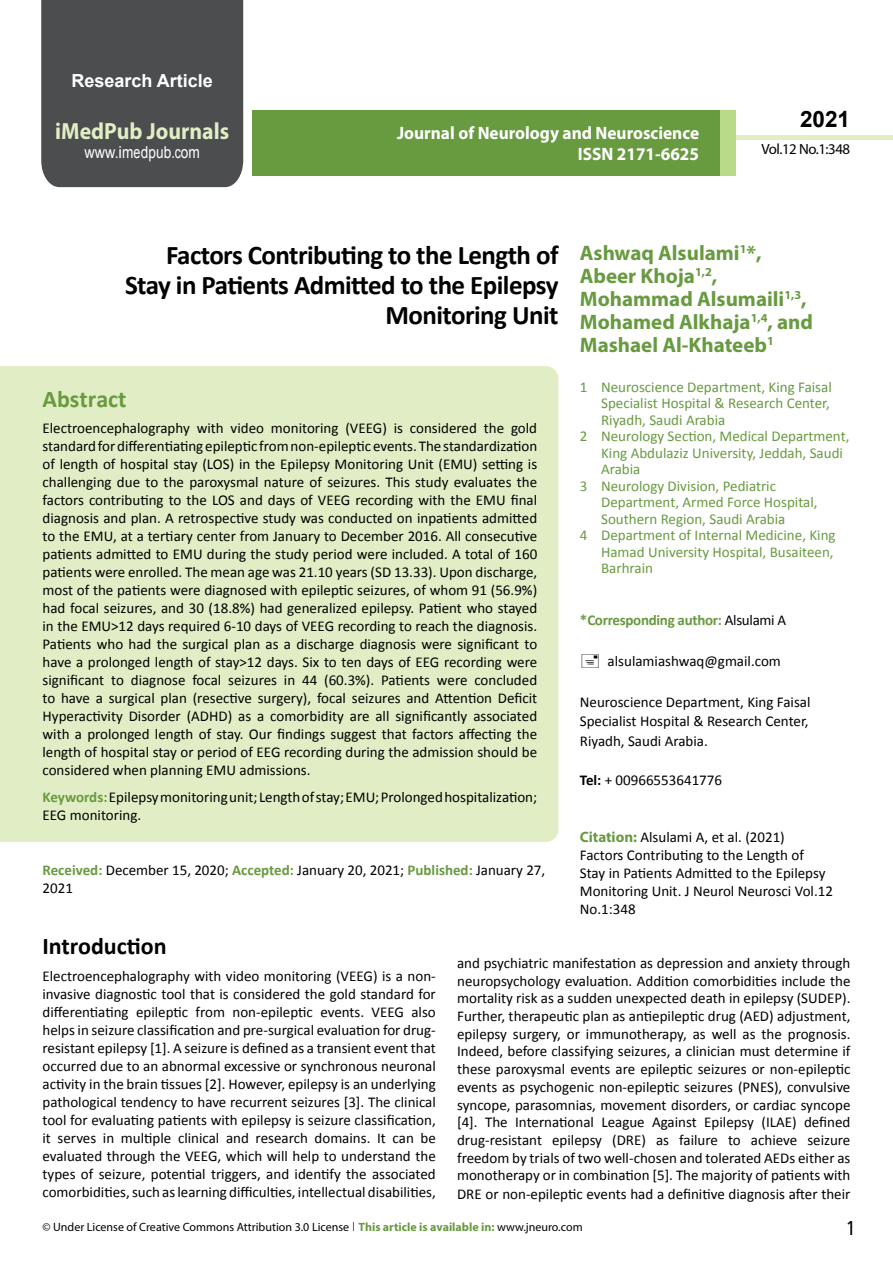
<style>
.page{position:relative;width:893px;height:1263px;background:#fff}
.page>*{position:absolute;margin:0;border:0;box-sizing:border-box;transform-origin:0 0}
.t1{font:700 27px/29.7px "Calibri";letter-spacing:-.02em;color:#000;text-align:right}
.t2{font:25.5px "Tunga";color:#000}
.t3{font:700 24px "Calibri";color:#000}
.t4{font:700 24px "Calibri";color:#689a40}
.t5{font:700 23.4px "Myriad Pro";color:#e1eec5;scale:.93 1}
.t6{font:700 22.5px "Arial";color:#000}
.t7{font:700 21px/23.1px "Myriad Pro";color:#689a40}
.t8{font:700 18px/21.6px "Myriad Pro";color:#fff;text-align:right;scale:.96 1}
.t9{font:700 18px "Arial";color:#fff}
.t10{font:16.5px "Arial";letter-spacing:.005em;color:#fff;scale:.87 1}
.t11{font:15px/18px "Calibri";color:#000;text-align:justify}
.t12{font:15px "Calibri";color:#689a40}
.t13{font:700 15px "Calibri";letter-spacing:-.02em;color:#689a40}
.t14{font:14.85px "Myriad Pro";letter-spacing:-.03em;color:#000}
.t15{font:12px "Myriad Pro";color:#000}
.s1{font-family:"Calibri"}
.s2{font-weight:700;color:#689a40}
.s3{font-weight:400;color:#000}
.s4{font-weight:700}
.s5{font-family:"Myriad Pro";font-weight:700;color:#689a40}
.s6{font-family:"Tunga"}
</style>
<div class="page">
<div style="left:736px;top:135px;width:157px;height:5px;background:#e1eec5"></div>
<div style="left:252px;top:110px;width:469px;height:66px;background:#689a40"></div>
<div style="left:720px;top:110px;width:16px;height:66px;background:#b9da89"></div>
<div style="left:41px;top:0;width:202px;height:187px;background:#4c4d4f"></div>
<div style="left:0;top:366px;width:558px;height:476px;background:#e1eec5"></div>
<p class="t9" style="left:72px;top:69px;width:143px">Research Article</p>
<h3 class="t5" style="left:55px;top:116px;width:188px">iMedPub Journals</h3>
<p class="t10" style="left:84px;top:142px;width:134px">www.imedpub<span class="s1">.</span>com</p>
<p class="t8" style="left:397px;top:121px;width:316px">Journal of Neurology and Neuroscience<br>ISSN 2171-6625</p>
<h3 class="t6" style="left:800px;top:104px;width:52px">2021</h3>
<p class="t14" style="left:761px;top:140px;width:90px">Vol.12 No.1:348</p>
<h1 class="t1" style="left:125px;top:240px;width:435px">Factors Contributing to the Length of<br>Stay in Patients Admitted to the Epilepsy<br>Monitoring Unit</h1>
<h3 class="t4" style="left:43px;top:384px;width:86px">Abstract</h3>
<p class="t11" style="left:43px;top:419px;width:496px">Electroencephalography with video monitoring (VEEG) is considered the gold standardfordifferentiating epileptic fromnon-epileptic events. The standardization of length of hospital stay (LOS) in the Epilepsy Monitoring Unit (EMU) setting is challenging due to the paroxysmal nature of seizures. This study evaluates the factors contributing to the LOS and days of VEEG recording with the EMU final diagnosis and plan. A retrospective study was conducted on inpatients admitted to the EMU, at a tertiary center from January to December 2016. All consecutive patients admitted to EMU during the study period were included. A total of 160 patients were enrolled. The mean age was 21.10 years (SD 13.33). Upon discharge, most of the patients were diagnosed with epileptic seizures, of whom 91 (56.9%) had focal seizures, and 30 (18.8%) had generalized epilepsy. Patient who stayed in the EMU&gt;12 days required 6-10 days of VEEG recording to reach the diagnosis.<br>Patients who had the surgical plan as a discharge diagnosis were significant to have a prolonged length of stay&gt;12 days. Six to ten days of EEG recording were significant to diagnose focal seizures in 44 (60.3%). Patients were concluded to have a surgical plan (resective surgery), focal seizures and Attention Deficit Hyperactivity Disorder (ADHD) as a comorbidity are all significantly associated with a prolonged length of stay. Our findings suggest that factors affecting the length of hospital stay or period of EEG recording during the admission should be considered when planning EMU admissions.</p>
<p class="t11" style="left:43px;top:788px;width:496px"><span class="s2">Keywords:</span>Epilepsymonitoringunit;Lengthofstay;EMU;Prolongedhospitalization;<br>EEG monitoring.</p>
<p class="t11" style="left:43px;top:860px;width:504px;line-height:18.8px"><span class="s2">Received:</span> December 15, 2020; <span class="s2">Accepted:</span> January 20, 2021; <span class="s2">Published:</span> January 27,<br>2021</p>
<h3 class="t7" style="left:580px;top:240px;width:235px">Ashwaq Alsulami<sup>1</sup>*,<br>Abeer Khoja<sup>1,2</sup>,<br>Mohammad Alsumaili<sup>1,3</sup>,<br>Mohamed Alkhaja<sup>1,4</sup>, and<br>Mashael Al-Khateeb<sup>1</sup></h3>
<p class="t12" style="left:580px;top:377px;width:253px">1 Neuroscience Department, King Faisal</p>
<p class="t12" style="left:601px;top:394px;width:230px">Specialist Hospital &amp; Research Center,</p>
<p class="t12" style="left:601px;top:410px;width:126px">Riyadh, Saudi Arabia</p>
<p class="t12" style="left:580px;top:427px;width:271px">2 Neurology Section, Medical Department,</p>
<p class="t12" style="left:601px;top:443px;width:243px">King Abdulaziz University, Jeddah, Saudi</p>
<p class="t12" style="left:601px;top:460px;width:41px">Arabia</p>
<p class="t12" style="left:580px;top:476px;width:198px">3 Neurology Division, Pediatric</p>
<p class="t12" style="left:601px;top:493px;width:218px">Department, Armed Force Hospital,</p>
<p class="t12" style="left:601px;top:509px;width:186px">Southern Region, Saudi Arabia</p>
<p class="t12" style="left:580px;top:526px;width:257px">4 Department of Internal Medicine, King</p>
<p class="t12" style="left:601px;top:542px;width:234px">Hamad University Hospital, Busaiteen,</p>
<p class="t12" style="left:601px;top:559px;width:53px">Barhrain</p>
<p class="t13" style="left:580px;top:611px;width:208px">*Corresponding author: <span class="s3">Alsulami A</span></p>
<p class="t11" style="left:608px;top:652px;width:175px">alsulamiashwaq@gmail.com</p>
<p class="t11" style="left:580px;top:692px;width:232px;line-height:19.5px">Neuroscience Department, King Faisal Specialist Hospital &amp; Research Center, Riyadh, Saudi Arabia.</p>
<p class="t11" style="left:580px;top:771px;width:144px"><span class="s4">Tel:</span> + 00966553641776</p>
<p class="t11" style="left:580px;top:828px;width:255px;text-align:left"><span class="s5">Citation:</span> Alsulami A, et al. (2021)<br>Factors Contributing to the Length of Stay in Patients Admitted to the Epilepsy Monitoring Unit. J Neurol Neurosci Vol.12<br>No.1:348</p>
<h3 class="t3" style="left:43px;top:930px;width:126px">Introduction</h3>
<p class="t11" style="left:43px;top:967px;width:395px">Electroencephalography with video monitoring (VEEG) is a non&shy;invasive diagnostic tool that is considered the gold standard for differentiating epileptic from non-epileptic events. VEEG also helps in seizure classification and pre-surgical evaluation for drug&shy;resistant epilepsy [1]. A seizure is defined as a transient event that occurred due to an abnormal excessive or synchronous neuronal activity in the brain tissues [2]. However, epilepsy is an underlying pathological tendency to have recurrent seizures [3]. The clinical tool for evaluating patients with epilepsy is seizure classification, it serves in multiple clinical and research domains. It can be evaluated through the VEEG, which will help to understand the types of seizure, potential triggers, and identify the associated comorbidities,such aslearning difficulties, intellectual disabilities,</p>
<p class="t11" style="left:457px;top:954px;width:395px">and psychiatric manifestation as depression and anxiety through neuropsychology evaluation. Addition comorbidities include the mortality risk as a sudden unexpected death in epilepsy (SUDEP).<br>Further, therapeutic plan as antiepileptic drug (AED) adjustment, epilepsy surgery, or immunotherapy, as well as the prognosis.<br>Indeed, before classifying seizures, a clinician must determine if these paroxysmal events are epileptic seizures or non-epileptic events as psychogenic non-epileptic seizures (PNES), convulsive syncope, parasomnias, movement disorders, or cardiac syncope [4]. The International League Against Epilepsy (ILAE) defined drug-resistant epilepsy (DRE) as failure to achieve seizure freedom by trials of two well-chosen and tolerated AEDs either as monotherapy or in combination [5]. The majority of patients with DRE or non-epileptic events had a definitive diagnosis after their</p>
<p class="t15" style="left:43px;top:1219px;width:542px">© Under License of Creative Commons Attribution 3.0 License <span class="s6">|</span> <span class="s2">This article is available in:</span> www.jneuro.com</p>
<h2 class="t2" style="left:847px;top:1211px;width:9px">1</h2>
</div>
